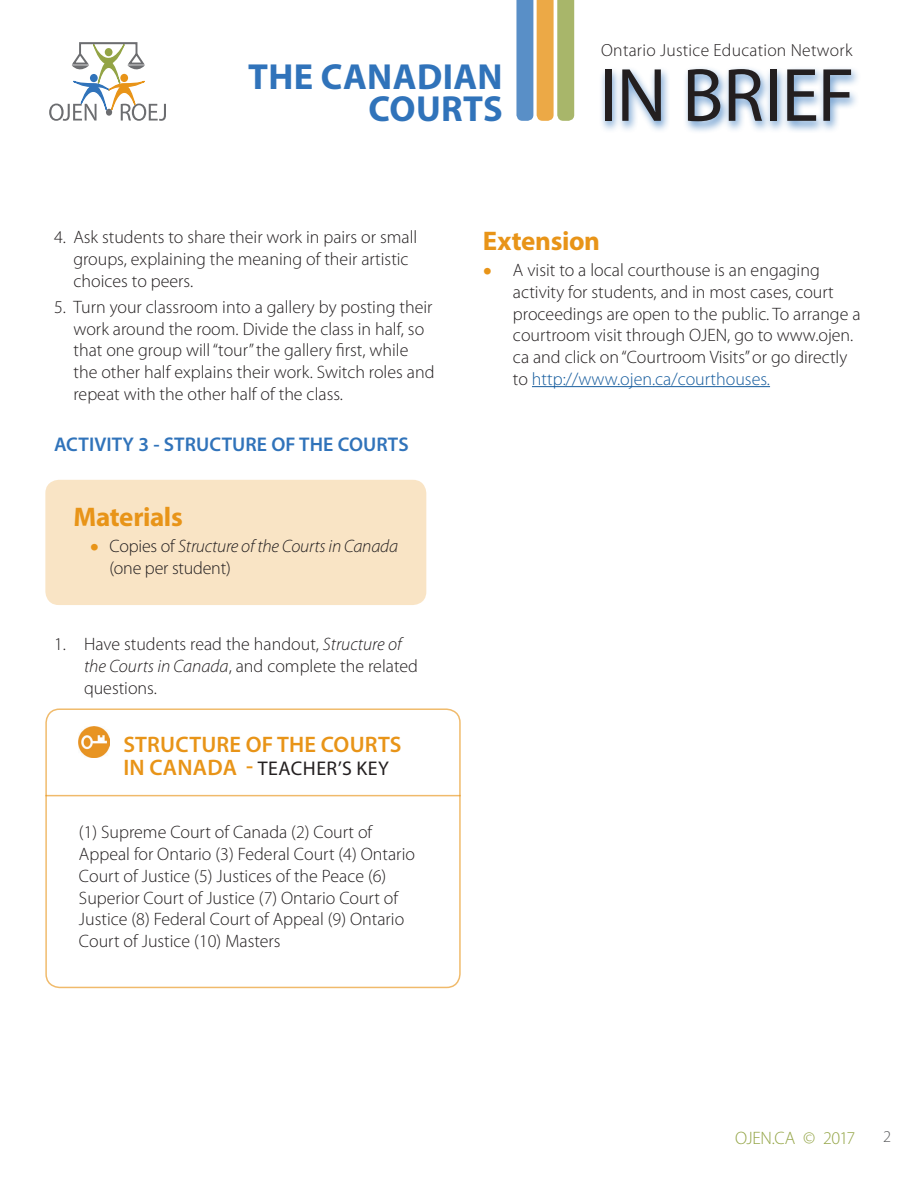
<style>
.page{position:relative;width:918px;height:1188px;background:#fff}
.page>*{position:absolute;margin:0;border:0;box-sizing:border-box;transform-origin:0 0}
.t1{font:76.2px "Myriad Pro";letter-spacing:-.01em;color:#231f20}
.t2{font:700 36.45px/31.5px "Myriad Pro";letter-spacing:.01em;color:#3073ba;text-align:right}
.Bullet_Text{font:700 27px "Myriad Pro";letter-spacing:-.015em;color:#e89418}
.Bullet_Text-2{font:600 22.5px "Myriad Pro";letter-spacing:.01em;color:#e89418}
.Bullet_Text-3{font:600 19.8px "Myriad Pro";letter-spacing:.005em;color:#3073ba}
.Bullet_Text-4{font:19.8px "Myriad Pro";letter-spacing:.025em;color:#231f20}
.Bullet_Text-5{font:300 18px/21.8px "Myriad Pro";color:#231f20}
.Bullet_Text-6{font:italic 300 18px/21.8px "Myriad Pro";letter-spacing:-.01em;color:#231f20}
.t3{font:300 18px "Myriad Pro";letter-spacing:-.025em;color:#93a445}
.t4{font:300 17.55px "Myriad Pro";letter-spacing:.015em;color:#231f20}
.t5{font:300 16.5px "Myriad Pro";color:#57585a}
.s1{font-style:normal;font-size:37.5px;color:#e89418}
.s2{font-style:normal}
.s3{font-style:italic}
.s4{font-weight:600;font-size:22.5px;color:#e89418}
.s5{font-size:37.5px;color:#e89418}
.s6{color:#175d9e}
</style>
<div class="page">
<svg style="left:516px;top:0;width:58px;height:121px;background:#b0b08e"></svg>
<div style="left:599px;top:66px;width:262px;height:68px;background:#3073ba;opacity:.75"></div>
<svg style="left:49px;top:42px;width:117px;height:79px"></svg>
<hr style="left:532px;top:386px;width:238px;height:1px;background:#175d9e">
<div style="left:45px;top:480px;width:381px;height:125px;background:#f9e4c5;border-radius:14px"></div>
<div style="left:45px;top:708px;width:416px;height:280px;border:2px solid #e89418;border-radius:14px"></div>
<hr style="left:45px;top:795px;width:416px;height:1px;background:#e89418">
<img style="left:79px;top:727px;width:30px;height:30px">
<h2 class="t2" style="left:248px;top:60px;width:256px">THE CANADIAN<br>COURTS</h2>
<p class="t4" style="left:601px;top:40px;width:253px">Ontario Justice Education Network</p>
<h1 class="t1" style="left:599px;top:48px;width:257px">IN BRIEF</h1>
<p class="Bullet_Text-5" style="left:74px;top:226px;width:345px;text-indent:-20px">4. Ask students to share their work in pairs or small groups, explaining the meaning of their artistic choices to peers.</p>
<p class="Bullet_Text-5" style="left:74px;top:296px;width:362px;text-indent:-20px">5. Turn your classroom into a gallery by posting their work around the room. Divide the class in half, so that one group will “tour” the gallery first, while the other half explains their work. Switch roles and repeat with the other half of the class.</p>
<p class="Bullet_Text-3" style="left:54px;top:432px;width:356px">ACTIVITY 3 - STRUCTURE OF THE COURTS</p>
<p class="Bullet_Text" style="left:73px;top:499px;width:111px">Materials</p>
<p class="Bullet_Text-6" style="left:109px;top:535px;width:290px;text-indent:-20px"><span class="s1">•</span> <span class="s2">Copies of</span> Structure of the Courts in Canada <span class="s2">(one per student)</span></p>
<p class="Bullet_Text-5" style="left:84px;top:634px;width:335px;text-indent:-30px">1. Have students read the handout, <span class="s3">Structure of the Courts in Canada</span>, and complete the related questions.</p>
<p class="Bullet_Text-2" style="left:123px;top:730px;width:280px">STRUCTURE OF THE COURTS</p>
<p class="Bullet_Text-4" style="left:123px;top:756px;width:267px"><span class="s4">IN CANADA -</span> TEACHER’S KEY</p>
<p class="Bullet_Text-5" style="left:79px;top:822px;width:338px">(1) Supreme Court of Canada (2) Court of Appeal for Ontario (3) Federal Court (4) Ontario Court of Justice (5) Justices of the Peace (6)<br>Superior Court of Justice (7) Ontario Court of Justice (8) Federal Court of Appeal (9) Ontario Court of Justice (10) Masters</p>
<p class="Bullet_Text" style="left:483px;top:223px;width:119px">Extension</p>
<p class="Bullet_Text-5" style="left:513px;top:260px;width:349px;text-indent:-30px"><span class="s5">•</span> A visit to a local courthouse is an engaging activity for students, and in most cases, court proceedings are open to the public. To arrange a courtroom visit through OJEN, go to www.ojen. ca and click on “Courtroom Visits” or go directly to <span class="s6">http://www.ojen.ca/courthouses.</span></p>
<p class="t3" style="left:735px;top:1128px;width:122px">OJEN.CA © 2017</p>
<p class="t5" style="left:883px;top:1128px;width:10px">2</p>
</div>
